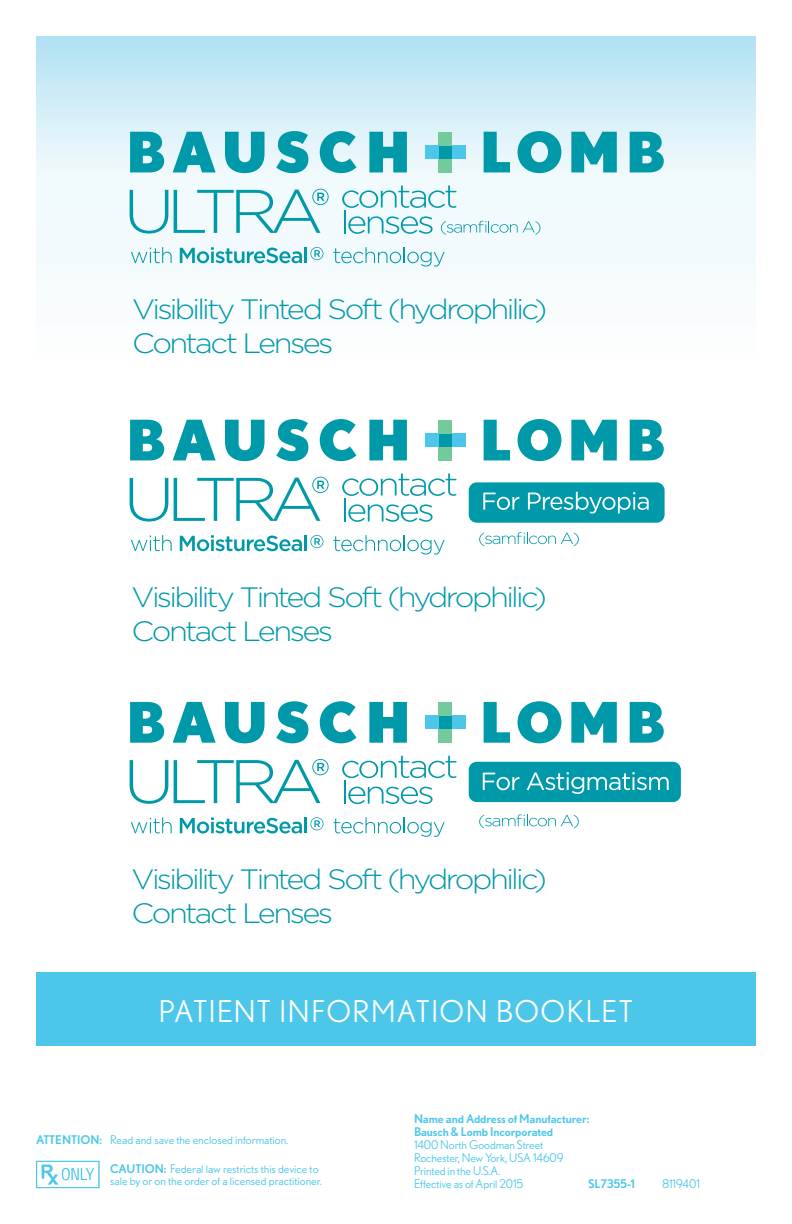
<style>
.page{position:relative;width:792px;height:1224px;background:#fff}
.page>*{position:absolute;margin:0;border:0;box-sizing:border-box;transform-origin:0 0}
.t1{font:30px "Nobel BL";letter-spacing:.04em;color:#fff}
.t2{font:300 28px/34px "Gotham";letter-spacing:-.085em;color:#0099a9;scale:1.1 1}
.t3{font:12px/13px "Nobel BL";color:#4dc7e9}
.t4{font:500 12px/13px "Nobel BL";letter-spacing:-.01em;color:#4dc7e9}
.s1{font-weight:500}
</style>
<div class="page">
<div style="left:469px;top:482px;width:196px;height:41px;background:#0099a9;border-radius:8px"></div>
<div style="left:36px;top:972px;width:720px;height:74px;background:#4dc7e9"></div>
<svg style="left:483px;top:493px;width:36px;height:17px"></svg>
<svg style="left:528px;top:492px;width:121px;height:22px"></svg>
<svg style="left:36px;top:36px;width:720px;height:242px"></svg>
<svg style="left:36px;top:1161px;width:64px;height:27px"></svg>
<svg style="left:130px;top:132px;width:34px;height:40px"></svg>
<svg style="left:173px;top:132px;width:43px;height:40px;background:#5dbeca"></svg>
<svg style="left:225px;top:132px;width:40px;height:41px;background:#47b5c2"></svg>
<svg style="left:276px;top:131px;width:32px;height:42px"></svg>
<svg style="left:320px;top:131px;width:36px;height:42px;background:#61c0cb"></svg>
<svg style="left:369px;top:132px;width:38px;height:40px;background:#2fabb9"></svg>
<svg style="left:484px;top:132px;width:26px;height:40px"></svg>
<svg style="left:518px;top:131px;width:43px;height:42px;background:#4fb8c4"></svg>
<svg style="left:571px;top:132px;width:46px;height:40px;background:#30acb9"></svg>
<svg style="left:630px;top:132px;width:34px;height:40px"></svg>
<div style="left:439px;top:145px;width:13px;height:14px;background:#0099a9"></div>
<div style="left:439px;top:132px;width:13px;height:13px;background:#73ca9a"></div>
<div style="left:439px;top:159px;width:13px;height:13px;background:#73ca9a"></div>
<div style="left:425px;top:145px;width:14px;height:14px;background:#4dc7e9"></div>
<div style="left:452px;top:145px;width:14px;height:14px;background:#4dc7e9"></div>
<svg style="left:310px;top:247px;width:13px;height:13px"></svg>
<svg style="left:130px;top:190px;width:38px;height:44px"></svg>
<svg style="left:174px;top:189px;width:155px;height:44px"></svg>
<svg style="left:342px;top:186px;width:199px;height:49px"></svg>
<svg style="left:131px;top:247px;width:41px;height:16px"></svg>
<svg style="left:180px;top:247px;width:122px;height:16px"></svg>
<hr style="left:304px;top:247px;width:3px;height:16px;background:#0099a9">
<svg style="left:334px;top:247px;width:111px;height:20px"></svg>
<svg style="left:130px;top:420px;width:34px;height:40px"></svg>
<svg style="left:173px;top:420px;width:43px;height:40px"></svg>
<svg style="left:225px;top:420px;width:40px;height:41px"></svg>
<svg style="left:276px;top:419px;width:32px;height:42px"></svg>
<svg style="left:320px;top:419px;width:36px;height:42px"></svg>
<svg style="left:369px;top:420px;width:38px;height:40px"></svg>
<svg style="left:484px;top:420px;width:26px;height:40px"></svg>
<svg style="left:518px;top:419px;width:43px;height:42px"></svg>
<svg style="left:571px;top:420px;width:46px;height:40px"></svg>
<svg style="left:630px;top:420px;width:34px;height:40px"></svg>
<div style="left:439px;top:433px;width:13px;height:14px;background:#0099a9"></div>
<div style="left:439px;top:420px;width:13px;height:13px;background:#73ca9a"></div>
<div style="left:439px;top:447px;width:13px;height:13px;background:#73ca9a"></div>
<div style="left:425px;top:433px;width:14px;height:14px;background:#4dc7e9"></div>
<div style="left:452px;top:433px;width:14px;height:14px;background:#4dc7e9"></div>
<svg style="left:130px;top:702px;width:34px;height:41px"></svg>
<svg style="left:173px;top:702px;width:43px;height:41px"></svg>
<svg style="left:225px;top:702px;width:40px;height:41px"></svg>
<svg style="left:276px;top:701px;width:32px;height:42px"></svg>
<svg style="left:320px;top:701px;width:36px;height:42px"></svg>
<svg style="left:369px;top:702px;width:38px;height:41px"></svg>
<svg style="left:484px;top:702px;width:26px;height:41px"></svg>
<svg style="left:518px;top:701px;width:43px;height:42px"></svg>
<svg style="left:571px;top:702px;width:46px;height:41px"></svg>
<svg style="left:630px;top:702px;width:34px;height:41px"></svg>
<div style="left:439px;top:716px;width:13px;height:13px;background:#0099a9"></div>
<div style="left:439px;top:702px;width:13px;height:14px;background:#73ca9a"></div>
<div style="left:439px;top:729px;width:13px;height:14px;background:#73ca9a"></div>
<div style="left:425px;top:716px;width:14px;height:13px;background:#4dc7e9"></div>
<div style="left:452px;top:716px;width:14px;height:13px;background:#4dc7e9"></div>
<svg style="left:479px;top:532px;width:100px;height:14px"></svg>
<svg style="left:479px;top:814px;width:100px;height:14px"></svg>
<svg style="left:310px;top:535px;width:13px;height:13px"></svg>
<svg style="left:130px;top:478px;width:38px;height:44px"></svg>
<svg style="left:174px;top:477px;width:155px;height:44px"></svg>
<svg style="left:342px;top:474px;width:114px;height:48px"></svg>
<svg style="left:131px;top:535px;width:41px;height:16px"></svg>
<svg style="left:180px;top:535px;width:122px;height:16px"></svg>
<hr style="left:304px;top:535px;width:3px;height:16px;background:#0099a9">
<svg style="left:334px;top:535px;width:111px;height:20px"></svg>
<svg style="left:310px;top:817px;width:13px;height:13px"></svg>
<svg style="left:130px;top:760px;width:38px;height:44px"></svg>
<svg style="left:174px;top:759px;width:155px;height:44px"></svg>
<svg style="left:342px;top:756px;width:114px;height:48px"></svg>
<svg style="left:131px;top:817px;width:41px;height:16px"></svg>
<svg style="left:180px;top:817px;width:122px;height:17px"></svg>
<hr style="left:304px;top:817px;width:3px;height:16px;background:#0099a9">
<svg style="left:334px;top:817px;width:111px;height:20px"></svg>
<div style="left:469px;top:762px;width:212px;height:40px;background:#0099a9;border-radius:8px"></div>
<svg style="left:483px;top:773px;width:36px;height:17px"></svg>
<svg style="left:527px;top:772px;width:142px;height:22px"></svg>
<h2 class="t2" style="left:132px;top:291px;width:379px">Visibility Tinted Soft (hydrophilic)<br>Contact Lenses</h2>
<h2 class="t2" style="left:132px;top:580px;width:379px">Visibility Tinted Soft (hydrophilic)<br>Contact Lenses</h2>
<h2 class="t2" style="left:132px;top:862px;width:379px">Visibility Tinted Soft (hydrophilic)<br>Contact Lenses</h2>
<h1 class="t1" style="left:159px;top:994px;width:476px">PATIENT INFORMATION BOOKLET</h1>
<p class="t3" style="left:36px;top:1133px;width:254px"><span class="s1">ATTENTION:</span> Read and save the enclosed information.</p>
<p class="t3" style="left:110px;top:1162px;width:213px;line-height:12px"><span class="s1">CAUTION:</span> Federal law restricts this device to sale by or on the order of a licensed practitioner.</p>
<p class="t4" style="left:414px;top:1112px;width:177px">Name and Address of Manufacturer:<br>Bausch &amp; Lomb Incorporated</p>
<p class="t3" style="left:414px;top:1138px;width:151px">1400 North Goodman Street<br>Rochester, New York, USA 14609<br>Printed in the U.S.A.<br>Effective as of April 2015</p>
<p class="t4" style="left:588px;top:1177px;width:48px">SL7355-1</p>
<p class="t3" style="left:662px;top:1177px;width:39px">8119401</p>
</div>
